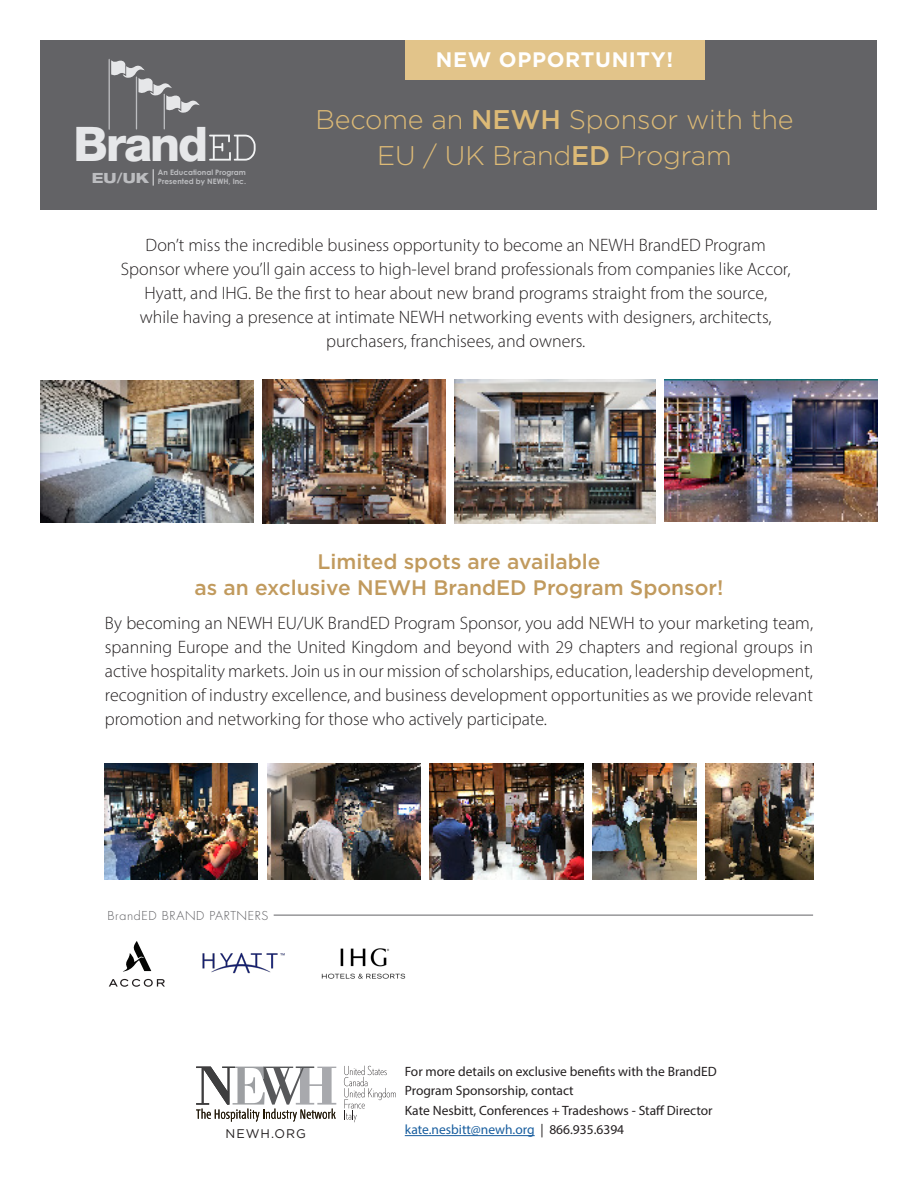
<style>
.page{position:relative;width:918px;height:1188px;background:#fff}
.page>*{position:absolute;margin:0;border:0;box-sizing:border-box;transform-origin:0 0}
.t1{font:800 47.7px "Helvetica Neue LT Pro";letter-spacing:-.045em;color:#e6e7e9}
.t2{font:300 27px/36px "Gotham";letter-spacing:-.005em;color:#ddba76;text-align:center}
.t3{font:500 21px/25.2px "Gotham";color:#c19a5d;text-align:center}
.t4{font:700 21px "Gotham";letter-spacing:.03em;color:#fff}
.t5{font:300 18px/24px "Myriad Pro";color:#231f20;text-align:center}
.t6{font:800 expanded 14.1px "Helvetica Neue LT Pro";color:#bcbdc0}
.t7{font:13.5px/19.5px "Myriad Pro";color:#231f20}
.t8{font:13.5px "Myriad Pro";color:#175d9e}
.t9{font:12.45px "Gotham";letter-spacing:.075em;color:#231f20}
.t10{font:300 12px "Futura Std";letter-spacing:.05em;color:#636366;scale:1.05 1}
.t11{font:700 7.5px/9px "Century Gothic";color:#bcbdc0}
.s1{font-weight:500}
.s2{color:#231f20}
</style>
<div class="page">
<div style="left:40px;top:40px;width:838px;height:170px;background:#636366"></div>
<div style="left:405px;top:40px;width:299px;height:40px;background:#e2c48a"></div>
<img style="left:40px;top:381px;width:214px;height:142px">
<img style="left:263px;top:380px;width:182px;height:143px">
<img style="left:454px;top:380px;width:201px;height:143px">
<img style="left:664px;top:380px;width:214px;height:142px">
<svg style="left:123px;top:941px;width:28px;height:31px"></svg>
<svg style="left:109px;top:979px;width:56px;height:8px"></svg>
<img style="left:321px;top:948px;width:85px;height:31px">
<img style="left:202px;top:952px;width:83px;height:22px">
<hr style="left:274px;top:915px;width:539px;height:1px;background:#636366">
<img style="left:104px;top:764px;width:154px;height:115px">
<img style="left:267px;top:764px;width:153px;height:115px">
<img style="left:430px;top:764px;width:153px;height:115px">
<img style="left:593px;top:763px;width:103px;height:117px">
<img style="left:706px;top:763px;width:107px;height:117px">
<svg style="left:109px;top:59px;width:91px;height:71px"></svg>
<svg style="left:209px;top:135px;width:47px;height:26px"></svg>
<svg style="left:153px;top:169px;width:1px;height:17px"></svg>
<hr style="left:405px;top:1135px;width:130px;height:1px;background:#175d9e">
<svg style="left:196px;top:1067px;width:140px;height:55px"></svg>
<svg style="left:344px;top:1066px;width:52px;height:56px"></svg>
<p class="t1" style="left:74px;top:115px;width:136px">Brand</p>
<p class="t6" style="left:92px;top:168px;width:58px">EU<span class="s1">/</span>UK</p>
<p class="t11" style="left:158px;top:167px;width:90px">An Educational Program<br>Presented by NEWH, Inc.</p>
<p class="t4" style="left:436px;top:46px;width:239px">NEW OPPORTUNITY!</p>
<p class="t2" style="left:315px;top:101px;width:480px">Become an <span class="s1">NEWH</span> Sponsor with the<br>EU / UK Brand<span class="s1">ED</span> Program</p>
<p class="t5" style="left:121px;top:233px;width:671px">Don’t miss the incredible business opportunity to become an NEWH BrandED Program Sponsor where you’ll gain access to high-level brand professionals from companies like Accor, Hyatt, and IHG. Be the first to hear about new brand programs straight from the source,<br>while having a presence at intimate NEWH networking events with designers, architects, purchasers, franchisees, and owners.</p>
<p class="t3" style="left:194px;top:549px;width:531px">Limited spots are available<br>as an exclusive NEWH BrandED Program Sponsor!</p>
<p class="t5" style="left:105px;top:611px;width:710px;text-align:justify">By becoming an NEWH EU/UK BrandED Program Sponsor, you add NEWH to your marketing team, spanning Europe and the United Kingdom and beyond with 29 chapters and regional groups in active hospitality markets. Join us in our mission of scholarships, education, leadership development, recognition of industry excellence, and business development opportunities as we provide relevant promotion and networking for those who actively participate.</p>
<p class="t10" style="left:108px;top:909px;width:155px">BrandED BRAND PARTNERS</p>
<p class="t7" style="left:405px;top:1061px;width:313px">For more details on exclusive benefits with the BrandED<br>Program Sponsorship, contact<br>Kate Nesbitt, Conferences + Tradeshows - Staff Director</p>
<p class="t9" style="left:226px;top:1125px;width:82px">NEWH.ORG</p>
<p class="t8" style="left:405px;top:1121px;width:221px">kate.nesbitt@newh.org <span class="s2">| 866.935.6394</span></p>
</div>
